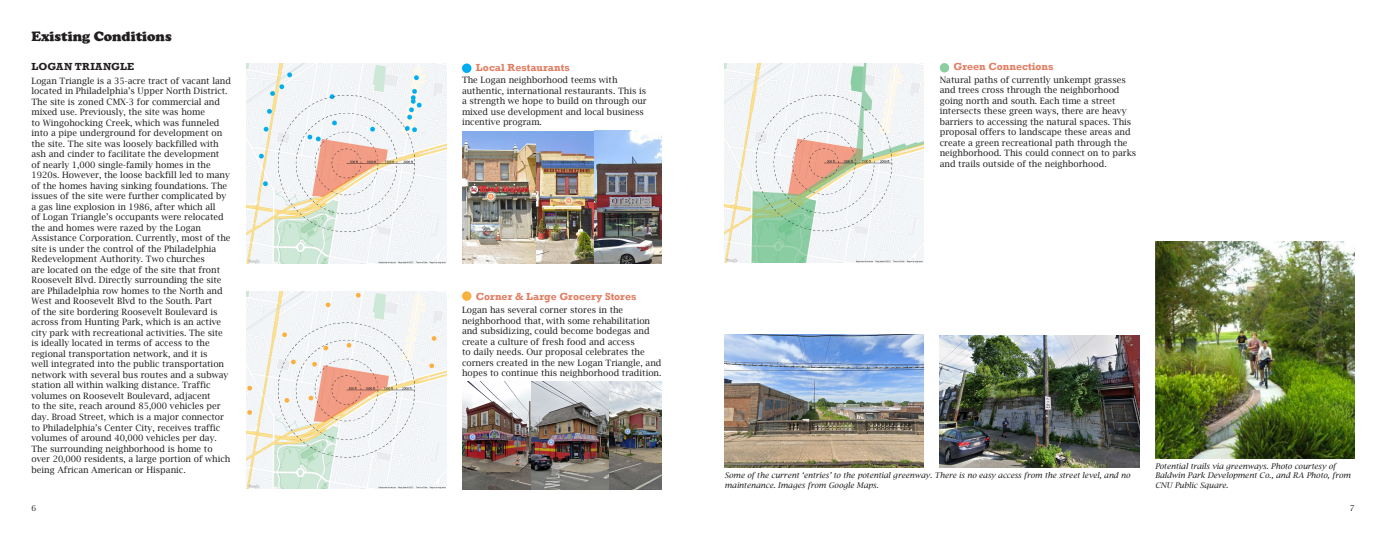
<style>
.page{position:relative;width:1386px;height:536px;background:#fff}
.page>*{position:absolute;margin:0;border:0;box-sizing:border-box;transform-origin:0 0}
.Section_Heading{font:900 14px "Cooper";color:#231f20}
.Subheading{font:700 10.5px "Rockwell";letter-spacing:.005em;color:#e17e62}
.Subheading-2{font:700 10.5px "Rockwell";letter-spacing:.025em;color:#231f20}
.Body_Text{font:8.75px/10.5px "Lucida Bright";color:#231f20}
.Captions_and_Citatio{font:italic 7.88px/9.5px "Lucida Bright";color:#231f20}
.t1{font:7.88px "Lucida Bright";color:#231f20}
</style>
<div class="page">
<img style="left:247px;top:291px;width:199px;height:197px">
<img style="left:247px;top:63px;width:199px;height:200px">
<div style="left:462px;top:63px;width:9px;height:10px;background:#00acf0;border-radius:50%"></div>
<div style="left:940px;top:63px;width:9px;height:9px;background:#8bcca1;border-radius:50%"></div>
<div style="left:462px;top:291px;width:9px;height:10px;background:#fab13e;border-radius:50%"></div>
<img style="left:724px;top:63px;width:200px;height:199px">
<img style="left:940px;top:336px;width:199px;height:131px">
<img style="left:1155px;top:241px;width:199px;height:217px">
<img style="left:724px;top:334px;width:200px;height:133px">
<img style="left:462px;top:131px;width:200px;height:132px">
<img style="left:462px;top:381px;width:200px;height:108px">
<p class="Section_Heading" style="left:32px;top:28px;width:142px">Existing Conditions</p>
<p class="Subheading-2" style="left:32px;top:60px;width:104px">LOGAN TRIANGLE</p>
<p class="Subheading" style="left:476px;top:61px;width:95px">Local Restaurants</p>
<p class="Subheading" style="left:954px;top:60px;width:101px">Green Connections</p>
<p class="Body_Text" style="left:32px;top:75px;width:201px">Logan Triangle is a 35-acre tract of vacant land located in Philadelphia’s Upper North District.<br>The site is zoned CMX-3 for commercial and mixed use. Previously, the site was home<br>to Wingohocking Creek, which was funneled into a pipe underground for development on the site. The site was loosely backfilled with ash and cinder to facilitate the development<br>of nearly 1,000 single-family homes in the 1920s. However, the loose backfill led to many of the homes having sinking foundations. The issues of the site were further complicated by a gas line explosion in 1986, after which all<br>of Logan Triangle’s occupants were relocated the and homes were razed by the Logan Assistance Corporation. Currently, most of the site is under the control of the Philadelphia Redevelopment Authority. Two churches<br>are located on the edge of the site that front Roosevelt Blvd. Directly surrounding the site are Philadelphia row homes to the North and West and Roosevelt Blvd to the South. Part<br>of the site bordering Roosevelt Boulevard is across from Hunting Park, which is an active city park with recreational activities. The site is ideally located in terms of access to the regional transportation network, and it is<br>well integrated into the public transportation network with several bus routes and a subway station all within walking distance. Traffic volumes on Roosevelt Boulevard, adjacent<br>to the site, reach around 85,000 vehicles per day. Broad Street, which is a major connector to Philadelphia’s Center City, receives traffic volumes of around 40,000 vehicles per day.<br>The surrounding neighborhood is home to over 20,000 residents, a large portion of which being African American or Hispanic.</p>
<p class="Body_Text" style="left:462px;top:75px;width:186px">The Logan neighborhood teems with authentic, international restaurants. This is a strength we hope to build on through our mixed use development and local business incentive program.</p>
<p class="Body_Text" style="left:940px;top:74px;width:198px">Natural paths of currently unkempt grasses and trees cross through the neighborhood going north and south. Each time a street intersects these green ways, there are heavy barriers to accessing the natural spaces. This proposal offers to landscape these areas and create a green recreational path through the neighborhood. This could connect on to parks and trails outside of the neighborhood.</p>
<p class="Subheading" style="left:476px;top:290px;width:162px">Corner &amp; Large Grocery Stores</p>
<p class="Body_Text" style="left:462px;top:305px;width:201px">Logan has several corner stores in the neighborhood that, with some rehabilitation and subsidizing, could become bodegas and create a culture of fresh food and access<br>to daily needs. Our proposal celebrates the corners created in the new Logan Triangle, and hopes to continue this neighborhood tradition.</p>
<p class="Captions_and_Citatio" style="left:724px;top:470px;width:407px">Some of the current ‘entries’ to the potential greenway. There is no easy access from the street level, and no maintenance. Images from Google Maps.</p>
<p class="Captions_and_Citatio" style="left:1155px;top:461px;width:197px">Potential trails via greenways. Photo courtesy of<br>Baldwin Park Development Co., and RA Photo, from<br>CNU Public Square.</p>
<p class="t1" style="left:32px;top:503px;width:6px">6</p>
<p class="t1" style="left:1350px;top:503px;width:6px">7</p>
</div>
